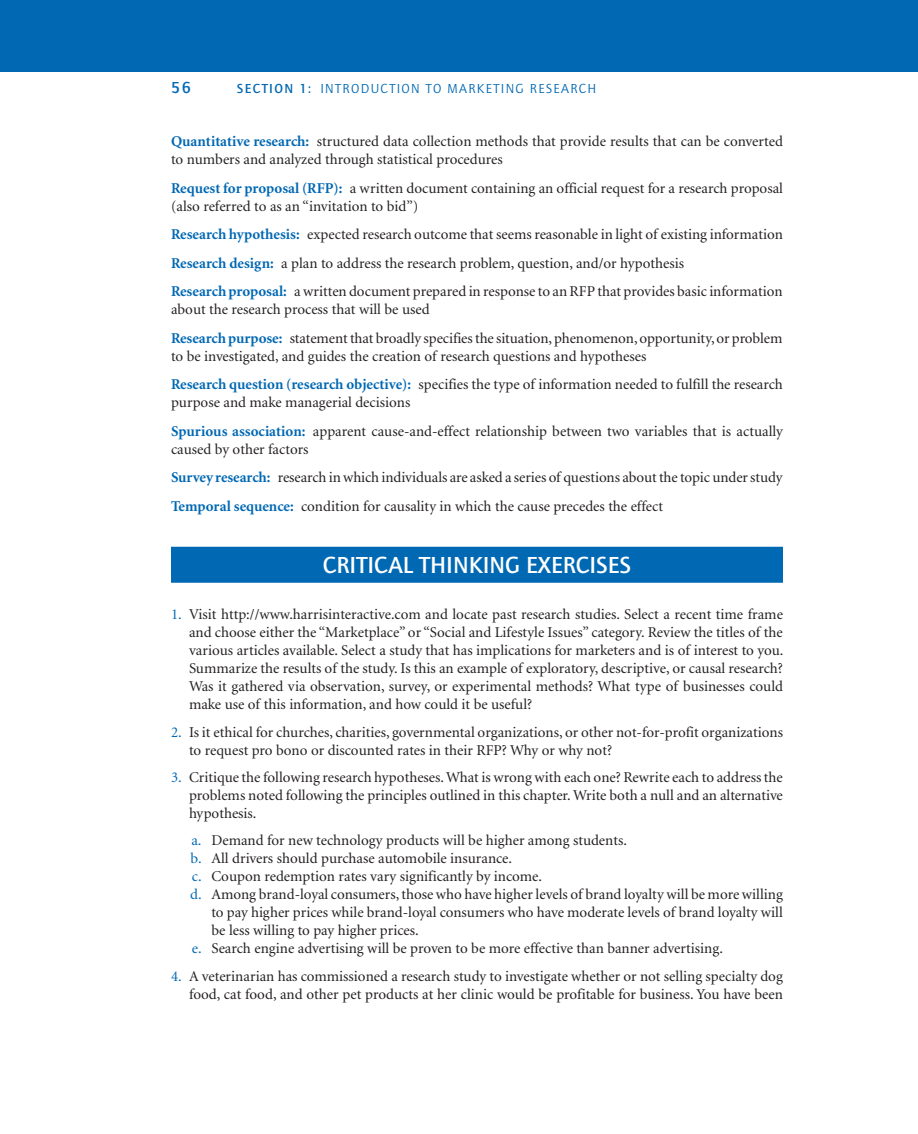
<style>
.page{position:relative;width:918px;height:1134px;background:#fff}
.page>*{position:absolute;margin:0;border:0;box-sizing:border-box;transform-origin:0 0}
.t1{font:500 24px "Quay Sans EF";color:#fff}
.t2{font:500 16.5px "Quay Sans EF";color:#0168b3}
.t3{font:15px/18px "Minion";color:#231f20}
.t4{font:13.5px "Quay Sans EF";letter-spacing:.1em;color:#0168b3}
.s1{font-weight:500}
.s2{font-weight:700;color:#0168b3}
.s3{color:#0168b3}
</style>
<div class="page">
<div style="left:0;top:0;width:918px;height:72px;background:#0168b3"></div>
<div style="left:171px;top:547px;width:612px;height:36px;background:#0168b3"></div>
<p class="t2" style="left:171px;top:79px;width:21px">56</p>
<p class="t4" style="left:237px;top:82px;width:361px"><span class="s1">SECTION 1:</span> INTRODUCTION TO MARKETING RESEARCH</p>
<p class="t3" style="left:171px;top:133px;width:613px"><span class="s2">Quantitative research:</span> structured data collection methods that provide results that can be converted to numbers and analyzed through statistical procedures</p>
<p class="t3" style="left:171px;top:180px;width:614px"><span class="s2">Request for proposal (RFP):</span> a written document containing an official request for a research proposal (also referred to as an “invitation to bid”)</p>
<p class="t3" style="left:171px;top:221px;width:614px;line-height:28.5px"><span class="s2">Research hypothesis:</span> expected research outcome that seems reasonable in light of existing information<br><span class="s2">Research design:</span> a plan to address the research problem, question, and/or hypothesis<br><span class="s2">Research proposal:</span> a written document prepared in response to an RFP that provides basic information</p>
<p class="t3" style="left:171px;top:296px;width:613px;line-height:28.5px">about the research process that will be used<br><span class="s2">Research purpose:</span> statement that broadly specifies the situation, phenomenon, opportunity, or problem</p>
<p class="t3" style="left:171px;top:342px;width:613px;line-height:28.5px">to be investigated, and guides the creation of research questions and hypotheses<br><span class="s2">Research question (research objective):</span> specifies the type of information needed to fulfill the research</p>
<p class="t3" style="left:171px;top:389px;width:614px;line-height:28.5px">purpose and make managerial decisions<br><span class="s2">Spurious association:</span> apparent cause-and-effect relationship between two variables that is actually</p>
<p class="t3" style="left:171px;top:435px;width:613px;line-height:28.5px">caused by other factors<br><span class="s2">Survey research:</span> research in which individuals are asked a series of questions about the topic under study<br><span class="s2">Temporal sequence:</span> condition for causality in which the cause precedes the effect</p>
<h1 class="t1" style="left:323px;top:552px;width:310px">CRITICAL THINKING EXERCISES</h1>
<p class="t3" style="left:189px;top:606px;width:596px;text-align:justify;text-indent:-18px"><span class="s3">1.</span> Visit http://www.harrisinteractive.com and locate past research studies. Select a recent time frame and choose either the “Marketplace” or “Social and Lifestyle Issues” category. Review the titles of the various articles available. Select a study that has implications for marketers and is of interest to you.<br>Summarize the results of the study. Is this an example of exploratory, descriptive, or causal research?<br>Was it gathered via observation, survey, or experimental methods? What type of businesses could make use of this information, and how could it be useful?</p>
<p class="t3" style="left:189px;top:723px;width:596px;text-indent:-18px"><span class="s3">2.</span> Is it ethical for churches, charities, governmental organizations, or other not-for-profit organizations to request pro bono or discounted rates in their RFP? Why or why not?</p>
<p class="t3" style="left:189px;top:769px;width:595px;text-align:justify;text-indent:-18px"><span class="s3">3.</span> Critique the following research hypotheses. What is wrong with each one? Rewrite each to address the problems noted following the principles outlined in this chapter. Write both a null and an alternative hypothesis.</p>
<p class="t3" style="left:191px;top:832px;width:437px"><span class="s3">a.</span> Demand for new technology products will be higher among students.</p>
<p class="t3" style="left:191px;top:850px;width:323px"><span class="s3">b.</span> All drivers should purchase automobile insurance.</p>
<p class="t3" style="left:192px;top:868px;width:352px"><span class="s3">c.</span> Coupon redemption rates vary significantly by income.</p>
<p class="t3" style="left:190px;top:886px;width:594px"><span class="s3">d.</span> Among brand-loyal consumers, those who have higher levels of brand loyalty will be more willing</p>
<p class="t3" style="left:212px;top:904px;width:573px">to pay higher prices while brand-loyal consumers who have moderate levels of brand loyalty will</p>
<p class="t3" style="left:212px;top:922px;width:209px">be less willing to pay higher prices.</p>
<p class="t3" style="left:192px;top:940px;width:533px"><span class="s3">e.</span> Search engine advertising will be proven to be more effective than banner advertising.</p>
<p class="t3" style="left:171px;top:968px;width:613px;text-align:right"><span class="s3">4.</span> A veterinarian has commissioned a research study to investigate whether or not selling specialty dog food, cat food, and other pet products at her clinic would be profitable for business. You have been</p>
</div>
